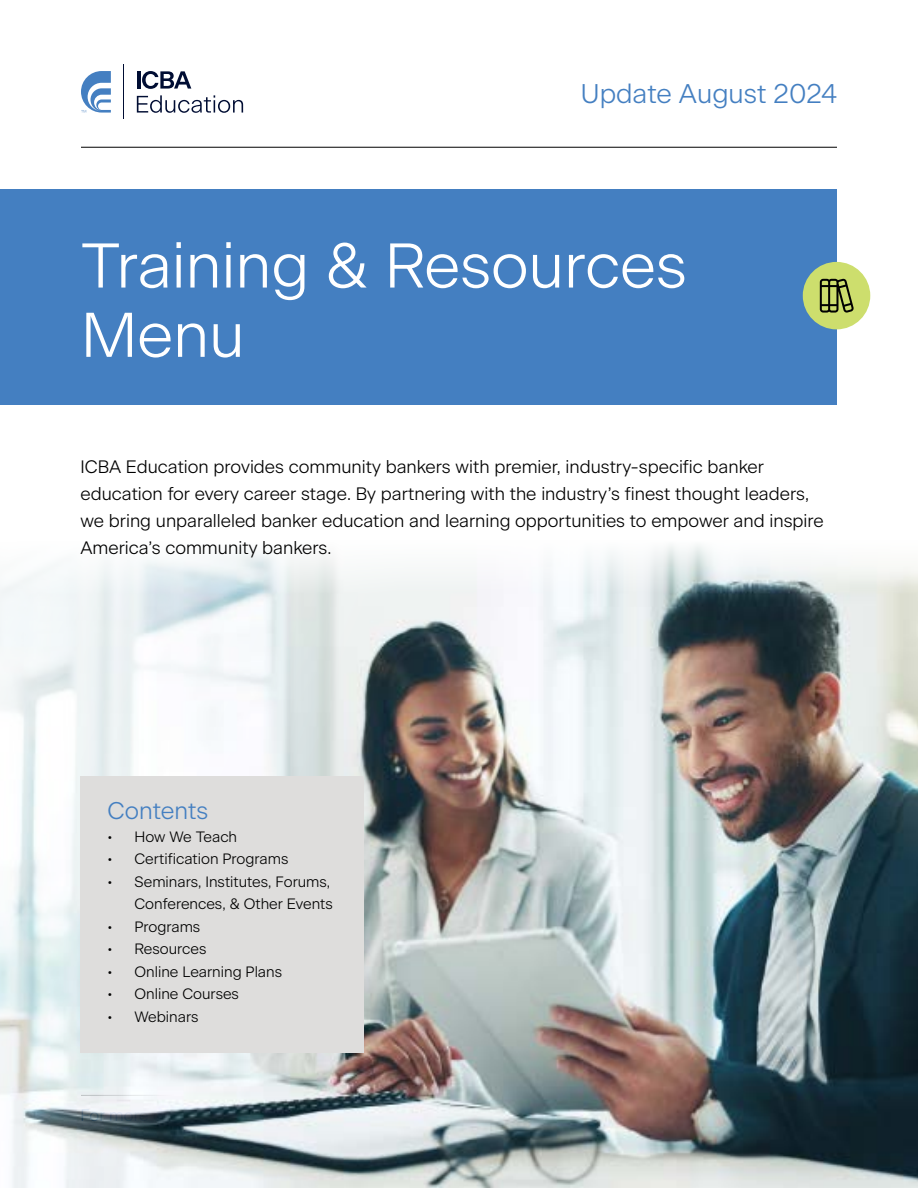
<style>
.page{position:relative;width:918px;height:1188px;background:#fff}
.page>*{position:absolute;margin:0;border:0;box-sizing:border-box;transform-origin:0 0}
.t1{font:300 63px/69.3px "Beausite Classic";color:#fff}
.t2{font:300 27px "Beausite Classic";color:#447fc1}
.t3{font:300 24px "Beausite Classic";color:#447fc1}
.t4{font:300 18px/27px "Beausite Classic";color:#000}
.t5{font:300 15px/22.5px "Beausite Classic";color:#000;text-align:right}
</style>
<div class="page">
<svg style="left:137px;top:95px;width:106px;height:18px"></svg>
<hr style="left:137px;top:71px;width:3px;height:18px;background:#000d33">
<svg style="left:142px;top:71px;width:49px;height:18px"></svg>
<hr style="left:124px;top:65px;width:1px;height:54px;background:#000d33">
<svg style="left:81px;top:71px;width:30px;height:42px"></svg>
<hr style="left:81px;top:147px;width:756px;height:1px;background:#000">
<img style="left:0;top:545px;width:918px;height:643px">
<div style="left:0;top:189px;width:837px;height:216px;background:#447fc1"></div>
<div style="left:803px;top:262px;width:67px;height:67px;background:#cdde6d;border-radius:50%"></div>
<svg style="left:820px;top:278px;width:34px;height:35px"></svg>
<div style="left:81px;top:776px;width:283px;height:277px;background:#dedddc"></div>
<h2 class="t2" style="left:581px;top:73px;width:258px">Update August 2024</h2>
<h1 class="t1" style="left:81px;top:225px;width:607px">Training &amp; Resources<br>Menu</h1>
<p class="t4" style="left:81px;top:452px;width:745px">ICBA Education provides community bankers with premier, industry-specific banker education for every career stage. By partnering with the industry’s finest thought leaders, we bring unparalleled banker education and learning opportunities to empower and inspire America’s community bankers.</p>
<h3 class="t3" style="left:108px;top:793px;width:102px">Contents</h3>
<p class="t5" style="left:108px;top:824px;width:131px">• How We Teach</p>
<p class="t5" style="left:108px;top:846px;width:182px">• Certification Programs</p>
<p class="t5" style="left:108px;top:869px;width:227px">• Seminars, Institutes, Forums,<br>Conferences, &amp; Other Events</p>
<p class="t5" style="left:108px;top:914px;width:94px">• Programs</p>
<p class="t5" style="left:108px;top:936px;width:100px">• Resources</p>
<p class="t5" style="left:108px;top:959px;width:176px">• Online Learning Plans</p>
<p class="t5" style="left:108px;top:981px;width:133px">• Online Courses</p>
<p class="t5" style="left:108px;top:1004px;width:92px">• Webinars</p>
</div>
